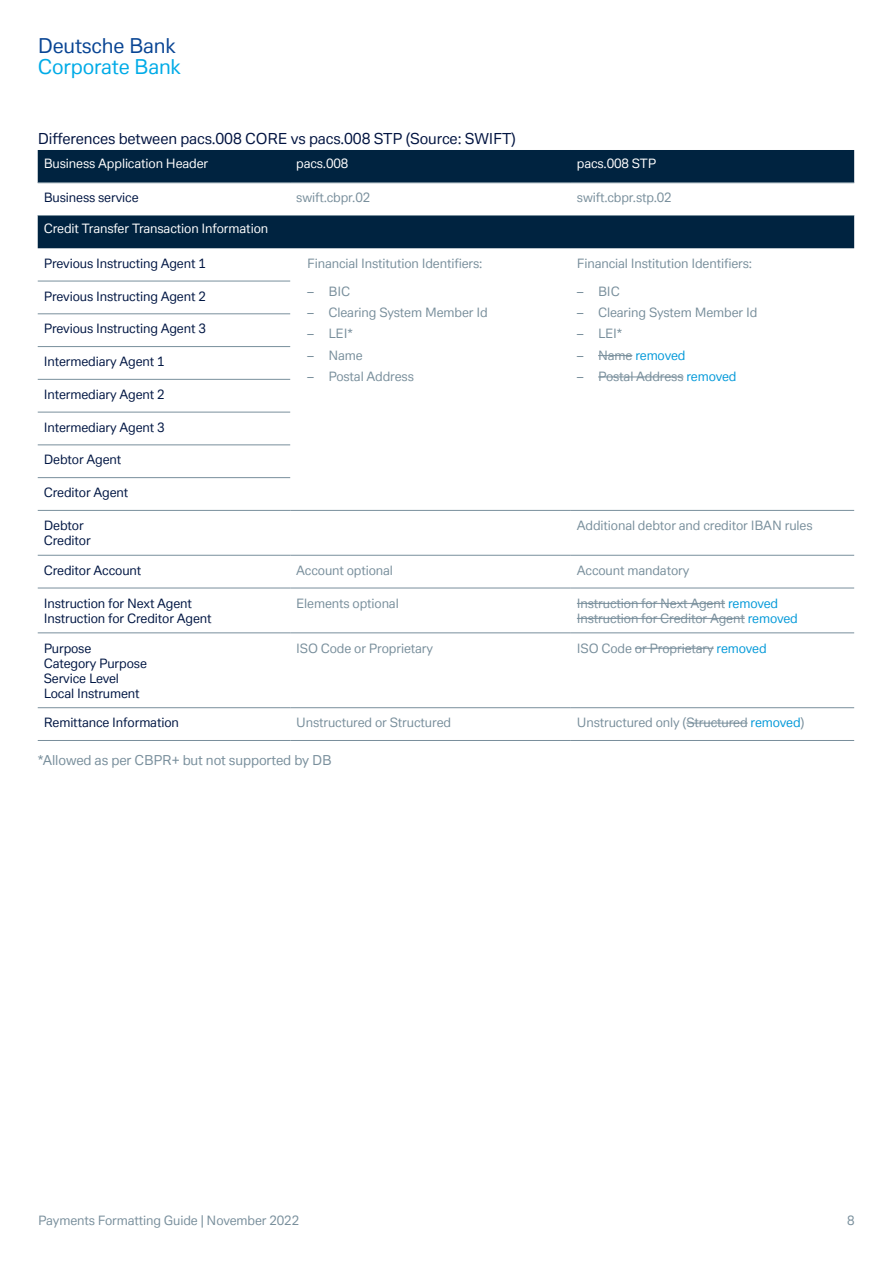
<style>
.page{position:relative;width:893px;height:1263px;background:#fff}
.page>*{position:absolute;margin:0;border:0;box-sizing:border-box;transform-origin:0 0}
.t1{font:20.25px "Deutsche Bank Text";letter-spacing:-.01em;color:#00abe7}
.t2{font:20.25px "Deutsche Bank Text";letter-spacing:-.01em;color:#094594}
.t3{font:15px "Deutsche Bank Text";letter-spacing:-.01em;color:#001340}
.t4{font:13.5px "Deutsche Bank Text";letter-spacing:-.01em;color:#798f9c}
.t5{font:12.75px/15px "Deutsche Bank Text";letter-spacing:-.01em;color:#798f9c}
.t6{font:12.75px/15px "Deutsche Bank Text";letter-spacing:-.01em;color:#001643}
.t7{font:12.75px "Deutsche Bank Text";letter-spacing:-.01em;color:#fff}
.t8{font:12.75px "Deutsche Bank Text";letter-spacing:-.01em;color:#069ad9}
.s1{color:#798f9c}
.s2{color:#069ad9}
</style>
<div class="page">
<svg style="left:38px;top:150px;width:816px;height:98px;fill:#002340"></svg>
<hr style="left:38px;top:182px;width:252px;height:1px;background:#798f9c">
<hr style="left:290px;top:182px;width:281px;height:1px;background:#798f9c">
<hr style="left:571px;top:182px;width:283px;height:1px;background:#798f9c">
<hr style="left:38px;top:215px;width:252px;height:1px;background:#798f9c">
<hr style="left:290px;top:215px;width:281px;height:1px;background:#798f9c">
<hr style="left:571px;top:215px;width:283px;height:1px;background:#798f9c">
<hr style="left:38px;top:281px;width:252px;height:1px;background:#798f9c">
<hr style="left:38px;top:346px;width:252px;height:1px;background:#798f9c">
<hr style="left:38px;top:379px;width:252px;height:1px;background:#798f9c">
<hr style="left:38px;top:412px;width:252px;height:1px;background:#798f9c">
<hr style="left:38px;top:444px;width:252px;height:1px;background:#798f9c">
<hr style="left:38px;top:477px;width:252px;height:1px;background:#798f9c">
<hr style="left:38px;top:510px;width:252px;height:1px;background:#798f9c">
<hr style="left:290px;top:510px;width:281px;height:1px;background:#798f9c">
<hr style="left:571px;top:510px;width:283px;height:1px;background:#798f9c">
<hr style="left:38px;top:555px;width:252px;height:1px;background:#798f9c">
<hr style="left:290px;top:555px;width:281px;height:1px;background:#798f9c">
<hr style="left:571px;top:555px;width:283px;height:1px;background:#798f9c">
<hr style="left:38px;top:588px;width:252px;height:1px;background:#798f9c">
<hr style="left:290px;top:588px;width:281px;height:1px;background:#798f9c">
<hr style="left:571px;top:588px;width:283px;height:1px;background:#798f9c">
<hr style="left:38px;top:632px;width:252px;height:1px;background:#798f9c">
<hr style="left:290px;top:632px;width:281px;height:1px;background:#798f9c">
<hr style="left:571px;top:632px;width:283px;height:1px;background:#798f9c">
<hr style="left:38px;top:707px;width:252px;height:1px;background:#798f9c">
<hr style="left:290px;top:707px;width:281px;height:1px;background:#798f9c">
<hr style="left:571px;top:707px;width:283px;height:1px;background:#798f9c">
<hr style="left:38px;top:740px;width:252px;height:1px;background:#798f9c">
<hr style="left:290px;top:740px;width:281px;height:1px;background:#798f9c">
<hr style="left:571px;top:740px;width:283px;height:1px;background:#798f9c">
<hr style="left:38px;top:313px;width:252px;height:1px;background:#798f9c">
<hr style="left:598px;top:355px;width:34px;height:1px;background:#798f9c">
<hr style="left:598px;top:377px;width:85px;height:1px;background:#798f9c">
<hr style="left:577px;top:603px;width:148px;height:1px;background:#798f9c">
<hr style="left:577px;top:618px;width:168px;height:1px;background:#798f9c">
<hr style="left:635px;top:648px;width:79px;height:1px;background:#798f9c">
<hr style="left:686px;top:723px;width:62px;height:1px;background:#798f9c">
<h1 class="t2" style="left:38px;top:33px;width:140px">Deutsche Bank</h1>
<h1 class="t1" style="left:38px;top:53px;width:145px">Corporate Bank</h1>
<p class="t3" style="left:38px;top:129px;width:480px">Differences between pacs.008 CORE vs pacs.008 STP (Source: SWIFT)</p>
<p class="t7" style="left:44px;top:155px;width:166px">Business Application Header</p>
<p class="t7" style="left:296px;top:155px;width:54px">pacs.008</p>
<p class="t7" style="left:577px;top:155px;width:81px">pacs.008 STP</p>
<p class="t6" style="left:44px;top:190px;width:96px">Business service</p>
<p class="t5" style="left:296px;top:190px;width:76px">swift.cbpr.02</p>
<p class="t5" style="left:577px;top:190px;width:96px">swift.cbpr.stp.02</p>
<p class="t7" style="left:44px;top:221px;width:226px">Credit Transfer Transaction Information</p>
<p class="t6" style="left:44px;top:256px;width:164px">Previous Instructing Agent 1</p>
<p class="t5" style="left:307px;top:256px;width:177px">Financial Institution Identifiers:</p>
<p class="t5" style="left:307px;top:283px;width:44px">– BIC</p>
<p class="t5" style="left:307px;top:305px;width:182px">– Clearing System Member Id</p>
<p class="t5" style="left:307px;top:326px;width:47px">– LEI*</p>
<p class="t5" style="left:307px;top:347px;width:57px">– Name</p>
<p class="t5" style="left:307px;top:369px;width:108px">– Postal Address</p>
<p class="t5" style="left:577px;top:256px;width:177px">Financial Institution Identifiers:</p>
<p class="t5" style="left:577px;top:283px;width:44px">– BIC</p>
<p class="t5" style="left:577px;top:305px;width:182px">– Clearing System Member Id</p>
<p class="t5" style="left:577px;top:326px;width:47px">– LEI*</p>
<p class="t8" style="left:577px;top:347px;width:110px"><span class="s1">– Name</span> removed</p>
<p class="t5" style="left:577px;top:369px;width:161px">– Postal Address <span class="s2">removed</span></p>
<p class="t6" style="left:44px;top:288px;width:164px">Previous Instructing Agent 2</p>
<p class="t6" style="left:44px;top:321px;width:164px">Previous Instructing Agent 3</p>
<p class="t6" style="left:44px;top:354px;width:122px">Intermediary Agent 1</p>
<p class="t6" style="left:44px;top:387px;width:122px">Intermediary Agent 2</p>
<p class="t6" style="left:44px;top:419px;width:122px">Intermediary Agent 3</p>
<p class="t6" style="left:44px;top:452px;width:79px">Debtor Agent</p>
<p class="t6" style="left:44px;top:485px;width:86px">Creditor Agent</p>
<p class="t6" style="left:44px;top:518px;width:49px">Debtor<br>Creditor</p>
<p class="t5" style="left:577px;top:518px;width:237px">Additional debtor and creditor IBAN rules</p>
<p class="t6" style="left:44px;top:562px;width:99px">Creditor Account</p>
<p class="t5" style="left:296px;top:562px;width:98px">Account optional</p>
<p class="t5" style="left:577px;top:562px;width:114px">Account mandatory</p>
<p class="t6" style="left:44px;top:595px;width:170px">Instruction for Next Agent<br>Instruction for Creditor Agent</p>
<p class="t5" style="left:296px;top:595px;width:104px">Elements optional</p>
<p class="t5" style="left:577px;top:595px;width:222px">Instruction for Next Agent <span class="s2">removed<br></span>Instruction for Creditor Agent <span class="s2">removed</span></p>
<p class="t6" style="left:44px;top:640px;width:105px">Purpose<br>Category Purpose<br>Service Level<br>Local Instrument</p>
<p class="t5" style="left:296px;top:640px;width:138px">ISO Code or Proprietary</p>
<p class="t5" style="left:577px;top:640px;width:191px">ISO Code or Proprietary <span class="s2">removed</span></p>
<p class="t6" style="left:44px;top:715px;width:137px">Remittance Information</p>
<p class="t5" style="left:296px;top:715px;width:156px">Unstructured or Structured</p>
<p class="t5" style="left:577px;top:715px;width:229px">Unstructured only (Structured <span class="s2">removed</span>)</p>
<p class="t4" style="left:38px;top:752px;width:295px">*Allowed as per CBPR+ but not supported by DB</p>
<p class="t5" style="left:38px;top:1212px;width:262px">Payments Formatting Guide | November 2022</p>
<p class="t5" style="left:847px;top:1212px;width:9px">8</p>
</div>
